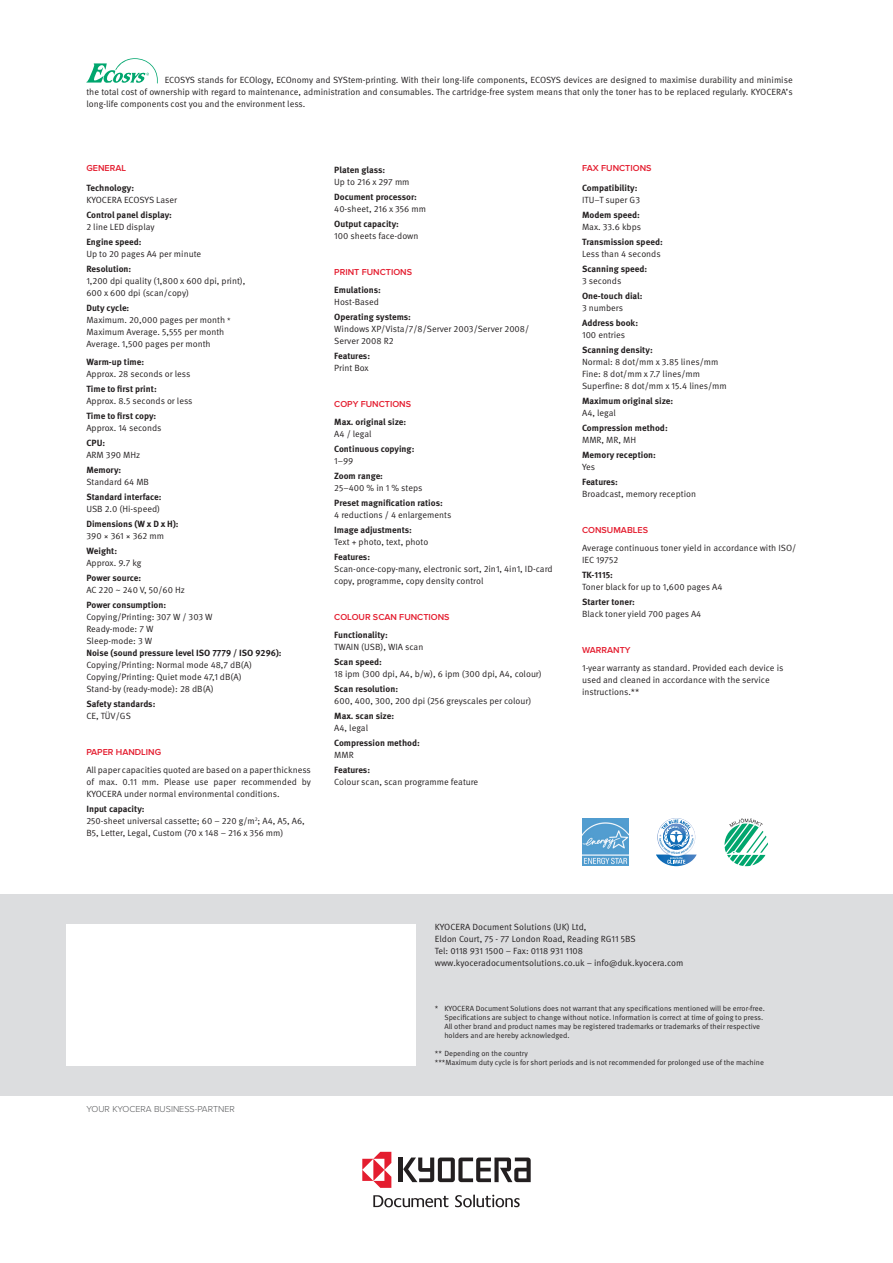
<style>
.page{position:relative;width:893px;height:1263px;background:#fff}
.page>*{position:absolute;margin:0;border:0;box-sizing:border-box;transform-origin:0 0}
.Copy_space_after_2pt{font:9px/12px "Meta Pro Norm";color:#231f20}
.Copy{font:9px/12px "Meta Pro Norm";color:#231f20}
.Copy_space_after_2pt-2{font:700 9px/12px "Meta Pro";color:#231f20}
.Subheads{font:600 9px "Proxima Nova";color:#e41d2f}
.Copy-2{font:700 9px/12px "Meta Pro";letter-spacing:-.005em;color:#231f20}
.t1{font:300 9px "Proxima Nova";color:#57585a}
.t2{font:7.5px/9px "Meta Pro Norm";color:#231f20}
.s1{font-family:"Meta Pro";font-weight:700}
.s2{font-family:"Meta Pro Norm";font-weight:400}
.s3{font-size:7.5px}
</style>
<div class="page">
<div style="left:658px;top:818px;width:37px;height:37px;background:#d2deee;border-radius:50%"></div>
<svg style="left:656px;top:819px;width:41px;height:47px"></svg>
<svg style="left:724px;top:818px;width:44px;height:48px"></svg>
<img style="left:582px;top:819px;width:46px;height:47px">
<div style="left:0;top:894px;width:893px;height:202px;background:#dcdddf"></div>
<hr style="left:399px;top:1157px;width:4px;height:25px;background:#231f20">
<svg style="left:403px;top:1157px;width:128px;height:25px"></svg>
<svg style="left:455px;top:1195px;width:65px;height:12px"></svg>
<svg style="left:373px;top:1195px;width:75px;height:12px"></svg>
<svg style="left:362px;top:1152px;width:29px;height:36px"></svg>
<div style="left:67px;top:925px;width:349px;height:141px;background:#fff"></div>
<svg style="left:86px;top:58px;width:72px;height:26px"></svg>
<p class="Copy" style="left:86px;top:73px;width:708px;text-align:justify;text-indent:78px">ECOSYS stands for ECOlogy, ECOnomy and SYStem-printing. With their long-life components, ECOSYS devices are designed to maximise durability and minimise the total cost of ownership with regard to maintenance, administration and consumables. The cartridge-free system means that only the toner has to be replaced regularly. KYOCERA’s long-life components cost you and the environment less.</p>
<p class="Subheads" style="left:86px;top:163px;width:41px">GENERAL</p>
<p class="Copy_space_after_2pt" style="left:86px;top:181px;width:92px"><span class="s1">Technology:<br></span>KYOCERA ECOSYS Laser</p>
<p class="Copy_space_after_2pt-2" style="left:86px;top:208px;width:87px">Control panel display:<br><span class="s2">2 line LED display</span></p>
<p class="Copy_space_after_2pt" style="left:86px;top:235px;width:116px"><span class="s1">Engine speed:<br></span>Up to 20 pages A4 per minute</p>
<p class="Copy_space_after_2pt" style="left:86px;top:262px;width:161px"><span class="s1">Resolution:<br></span>1,200 dpi quality (1,800 x 600 dpi, print),<br>600 x 600 dpi (scan/copy)</p>
<p class="Copy_space_after_2pt" style="left:86px;top:301px;width:146px"><span class="s1">Duty cycle:<br></span>Maximum. 20,000 pages per month <span class="s3">*</span></p>
<p class="Copy_space_after_2pt" style="left:86px;top:325px;width:139px">Maximum Average. 5,555 per month</p>
<p class="Copy_space_after_2pt" style="left:86px;top:337px;width:126px">Average. 1,500 pages per month</p>
<p class="Copy_space_after_2pt" style="left:86px;top:355px;width:106px"><span class="s1">Warm-up time:<br></span>Approx. 28 seconds or less</p>
<p class="Copy_space_after_2pt" style="left:86px;top:382px;width:108px"><span class="s1">Time to first print:<br></span>Approx. 8.5 seconds or less</p>
<p class="Copy_space_after_2pt-2" style="left:86px;top:409px;width:77px">Time to first copy:<br><span class="s2">Approx. 14 seconds</span></p>
<p class="Copy_space_after_2pt" style="left:86px;top:436px;width:56px"><span class="s1">CPU:<br></span>ARM 390 MHz</p>
<p class="Copy_space_after_2pt" style="left:86px;top:463px;width:64px"><span class="s1">Memory:<br></span>Standard 64 MB</p>
<p class="Copy_space_after_2pt-2" style="left:86px;top:490px;width:77px">Standard interface:<br><span class="s2">USB 2.0 (Hi-speed)</span></p>
<p class="Copy_space_after_2pt-2" style="left:86px;top:517px;width:94px">Dimensions (W x D x H):<br><span class="s2">390 × 361 × 362 mm</span></p>
<p class="Copy_space_after_2pt" style="left:86px;top:544px;width:57px"><span class="s1">Weight:<br></span>Approx. 9.7 kg</p>
<p class="Copy_space_after_2pt" style="left:86px;top:571px;width:100px"><span class="s1">Power source:<br></span>AC 220 ~ 240 V, 50/60 Hz</p>
<p class="Copy_space_after_2pt" style="left:86px;top:598px;width:197px"><span class="s1">Power consumption:<br></span>Copying/Printing: 307 W / 303 W<br>Ready-mode: 7 W<br>Sleep-mode: 3 W<br><span class="s1">Noise (sound pressure level ISO 7779 / ISO 9296):<br></span>Copying/Printing: Normal mode 48,7 dB(A)<br>Copying/Printing: Quiet mode 47,1 dB(A)<br>Stand-by (ready-mode): 28 dB(A)</p>
<p class="Copy-2" style="left:86px;top:697px;width:71px">Safety standards:<br><span class="s2">CE, TÜV/GS</span></p>
<p class="Subheads" style="left:86px;top:746px;width:76px">PAPER HANDLING</p>
<p class="Copy_space_after_2pt" style="left:86px;top:763px;width:226px;text-align:justify">All paper capacities quoted are based on a paper thickness of max. 0.11 mm. Please use paper recommended by KYOCERA under normal environmental conditions.</p>
<p class="Copy_space_after_2pt" style="left:86px;top:802px;width:220px"><span class="s1">Input capacity:<br></span>250-sheet universal cassette; 60 – 220 g/m<sup>2</sup>; A4, A5, A6,<br>B5, Letter, Legal, Custom (70 x 148 – 216 x 356 mm)</p>
<p class="Copy_space_after_2pt" style="left:334px;top:163px;width:77px"><span class="s1">Platen glass:<br></span>Up to 216 x 297 mm</p>
<p class="Copy_space_after_2pt-2" style="left:334px;top:190px;width:93px">Document processor:<br><span class="s2">40-sheet, 216 x 356 mm</span></p>
<p class="Copy" style="left:334px;top:217px;width:86px"><span class="s1">Output capacity:<br></span>100 sheets face-down</p>
<p class="Subheads" style="left:334px;top:266px;width:79px">PRINT FUNCTIONS</p>
<p class="Copy_space_after_2pt-2" style="left:334px;top:283px;width:48px">Emulations:<br><span class="s2">Host-Based</span></p>
<p class="Copy_space_after_2pt" style="left:334px;top:310px;width:196px"><span class="s1">Operating systems:<br></span>Windows XP/Vista/7/8/Server 2003/Server 2008/<br>Server 2008 R2</p>
<p class="Copy-2" style="left:334px;top:349px;width:37px">Features:<br><span class="s2">Print Box</span></p>
<p class="Subheads" style="left:334px;top:398px;width:78px">COPY FUNCTIONS</p>
<p class="Copy_space_after_2pt-2" style="left:334px;top:415px;width:74px">Max. original size:<br><span class="s2">A4 / legal</span></p>
<p class="Copy_space_after_2pt-2" style="left:334px;top:442px;width:82px">Continuous copying:<br><span class="s2">1–99</span></p>
<p class="Copy_space_after_2pt" style="left:334px;top:469px;width:90px"><span class="s1">Zoom range:<br></span>25–400 % in 1 % steps</p>
<p class="Copy_space_after_2pt-2" style="left:334px;top:496px;width:119px">Preset magnification ratios:<br><span class="s2">4 reductions / 4 enlargements</span></p>
<p class="Copy_space_after_2pt" style="left:334px;top:523px;width:96px"><span class="s1">Image adjustments:<br></span>Text + photo, text, photo</p>
<p class="Copy" style="left:334px;top:550px;width:220px"><span class="s1">Features:<br></span>Scan-once-copy-many, electronic sort, 2in1, 4in1, ID-card copy, programme, copy density control</p>
<p class="Subheads" style="left:334px;top:611px;width:117px">COLOUR SCAN FUNCTIONS</p>
<p class="Copy_space_after_2pt" style="left:334px;top:628px;width:91px"><span class="s1">Functionality:<br></span>TWAIN (USB), WIA scan</p>
<p class="Copy_space_after_2pt" style="left:334px;top:655px;width:209px"><span class="s1">Scan speed:<br></span>18 ipm (300 dpi, A4, b/w), 6 ipm (300 dpi, A4, colour)</p>
<p class="Copy_space_after_2pt" style="left:334px;top:682px;width:199px"><span class="s1">Scan resolution:<br></span>600, 400, 300, 200 dpi (256 greyscales per colour)</p>
<p class="Copy_space_after_2pt-2" style="left:334px;top:709px;width:61px">Max. scan size:<br><span class="s2">A4, legal</span></p>
<p class="Copy_space_after_2pt-2" style="left:334px;top:736px;width:87px">Compression method:<br><span class="s2">MMR</span></p>
<p class="Copy_space_after_2pt" style="left:334px;top:763px;width:145px"><span class="s1">Features:<br></span>Colour scan, scan programme feature</p>
<p class="Subheads" style="left:582px;top:163px;width:71px">FAX FUNCTIONS</p>
<p class="Copy_space_after_2pt-2" style="left:582px;top:181px;width:59px">Compatibility:<br><span class="s2">ITU–T super G3</span></p>
<p class="Copy_space_after_2pt" style="left:582px;top:208px;width:60px"><span class="s1">Modem speed:<br></span>Max. 33.6 kbps</p>
<p class="Copy_space_after_2pt-2" style="left:582px;top:235px;width:82px">Transmission speed:<br><span class="s2">Less than 4 seconds</span></p>
<p class="Copy_space_after_2pt-2" style="left:582px;top:262px;width:67px">Scanning speed:<br><span class="s2">3 seconds</span></p>
<p class="Copy_space_after_2pt-2" style="left:582px;top:289px;width:62px">One-touch dial:<br><span class="s2">3 numbers</span></p>
<p class="Copy_space_after_2pt-2" style="left:582px;top:316px;width:57px">Address book:<br><span class="s2">100 entries</span></p>
<p class="Copy_space_after_2pt" style="left:582px;top:343px;width:146px"><span class="s1">Scanning density:<br></span>Normal: 8 dot/mm x 3.85 lines/mm<br>Fine: 8 dot/mm x 7.7 lines/mm<br>Superfine: 8 dot/mm x 15.4 lines/mm</p>
<p class="Copy_space_after_2pt-2" style="left:582px;top:394px;width:93px">Maximum original size:<br><span class="s2">A4, legal</span></p>
<p class="Copy_space_after_2pt-2" style="left:582px;top:421px;width:87px">Compression method:<br><span class="s2">MMR, MR, MH</span></p>
<p class="Copy_space_after_2pt-2" style="left:582px;top:448px;width:75px">Memory reception:<br><span class="s2">Yes</span></p>
<p class="Copy" style="left:582px;top:475px;width:115px"><span class="s1">Features:<br></span>Broadcast, memory reception</p>
<p class="Subheads" style="left:582px;top:524px;width:67px">CONSUMABLES</p>
<p class="Copy_space_after_2pt" style="left:582px;top:541px;width:216px">Average continuous toner yield in accordance with ISO/<br>IEC 19752</p>
<p class="Copy_space_after_2pt" style="left:582px;top:568px;width:142px"><span class="s1">TK-1115:<br></span>Toner black for up to 1,600 pages A4</p>
<p class="Copy" style="left:582px;top:595px;width:121px"><span class="s1">Starter toner:<br></span>Black toner yield 700 pages A4</p>
<p class="Subheads" style="left:582px;top:644px;width:50px">WARRANTY</p>
<p class="Copy_space_after_2pt" style="left:582px;top:661px;width:203px">1-year warranty as standard. Provided each device is used and cleaned in accordance with the service instructions.**</p>
<p class="t1" style="left:86px;top:1103px;width:150px">YOUR KYOCERA BUSINESS-PARTNER</p>
<p class="Copy" style="left:435px;top:920px;width:153px">KYOCERA Document Solutions (UK) Ltd,</p>
<p class="Copy" style="left:435px;top:932px;width:250px">Eldon Court, 75 - 77 London Road, Reading RG11 5BS<br>Tel: 0118 931 1500 – Fax: 0118 931 1108 www.kyoceradocumentsolutions.co.uk – info@duk.kyocera.com</p>
<p class="t2" style="left:444px;top:1003px;width:322px;text-indent:-10px">* KYOCERA Document Solutions does not warrant that any specifications mentioned will be error-free.<br>Specifications are subject to change without notice. Information is correct at time of going to press.<br>All other brand and product names may be registered trademarks or trademarks of their respective holders and are hereby acknowledged.</p>
<p class="t2" style="left:435px;top:1048px;width:95px">** Depending on the country</p>
<p class="t2" style="left:435px;top:1057px;width:331px">***Maximum duty cycle is for short periods and is not recommended for prolonged use of the machine</p>
</div>
